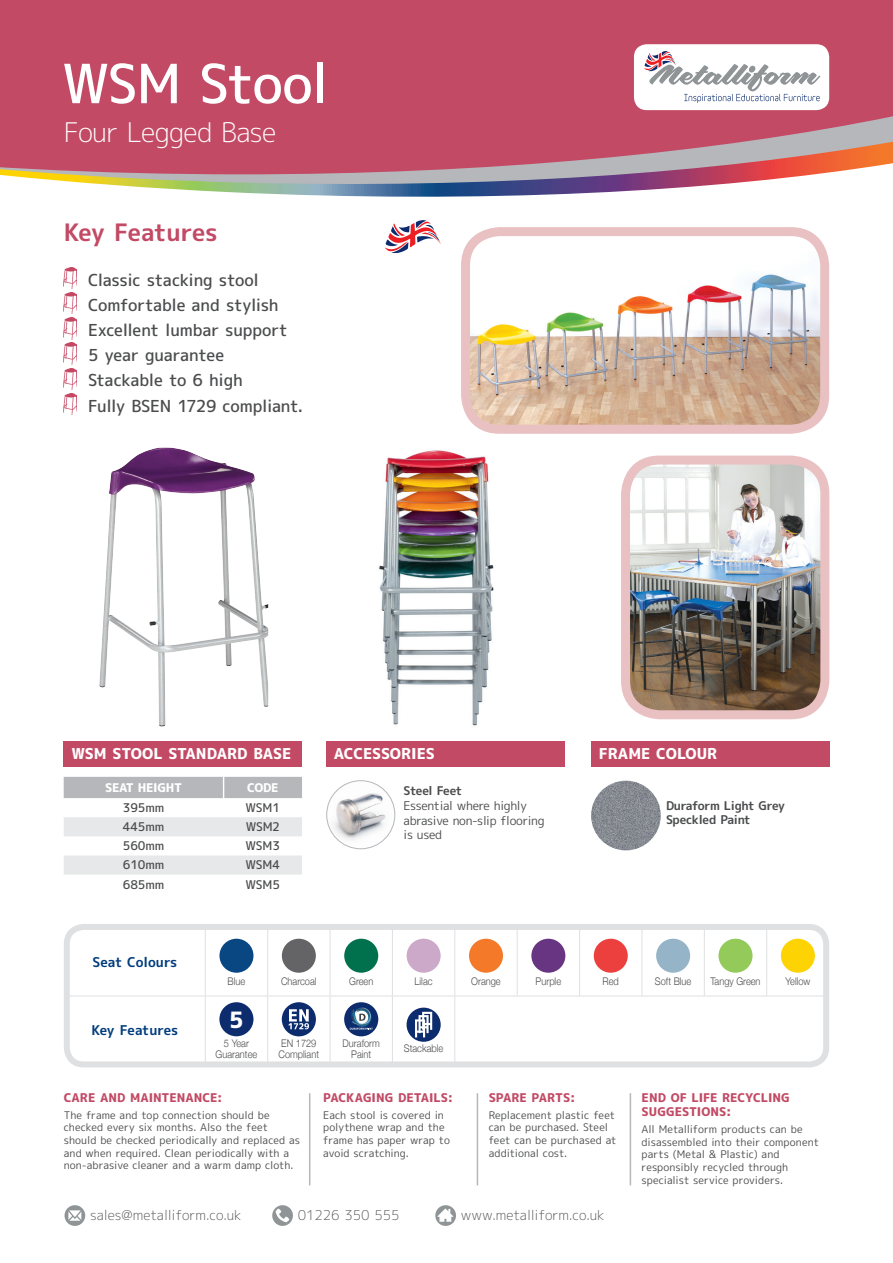
<style>
.page{position:relative;width:893px;height:1263px;background:#fff}
.page>*{position:absolute;margin:0;border:0;box-sizing:border-box;transform-origin:0 0}
.t1{font:54px "mplus 1 c medium";letter-spacing:-.03em;color:#fff}
.t2{font:27px "mplus 1 c light";letter-spacing:-.025em;color:#fff}
.t3{font:24px "mplus 1 c bold";letter-spacing:-.02em;color:#c24a65}
.t4{font:22.5px "mplus 1 c heavy";color:#fff}
.t5{font:16.5px "mplus 1 c medium";letter-spacing:-.02em;color:#4b4c4d}
.t6{font:15px "mplus 1 c heavy";color:#fff}
.t7{font:13.5px "mplus 1 c light";color:#57585a}
.t8{font:13.5px "mplus 1 c bold";color:#013d7d}
.t9{font:13.5px "mplus 1 c bold";letter-spacing:-.02em;color:#013d7d}
.t10{font:12px/14.4px "mplus 1 c heavy";color:#c24a65}
.t11{font:12px/14.4px "mplus 1 c regular";letter-spacing:-.025em;color:#4b4c4d}
.t12{font:12px "mplus 1 c medium";letter-spacing:-.01em;color:#4b4c4d}
.t13{font:12px/14.4px "mplus 1 c bold";letter-spacing:-.025em;color:#4b4c4d}
.t14{font:12px "mplus 1 c heavy";letter-spacing:-.025em;color:#fff}
.t15{font:10.5px/12.6px "mplus 1 c regular";color:#4b4c4d}
.t16{font:300 10.5px/10.8px "Helvetica Neue";color:#4b4c4d;text-align:center;scale:.88 1}
</style>
<div class="page">
<svg style="left:173px;top:189px;width:485px;height:8px"></svg>
<svg style="left:0;top:174px;width:817px;height:15px"></svg>
<svg style="left:0;top:0;width:893px;height:174px;fill:#c24a65"></svg>
<div style="left:634px;top:44px;width:195px;height:66px;background:#fff;border-radius:13px"></div>
<svg style="left:644px;top:51px;width:176px;height:52px"></svg>
<svg style="left:65px;top:1205px;width:20px;height:21px"></svg>
<div style="left:272px;top:1205px;width:21px;height:21px;background:#8f9497;border-radius:50%"></div>
<svg style="left:276px;top:1208px;width:13px;height:14px"></svg>
<svg style="left:435px;top:1205px;width:21px;height:21px"></svg>
<svg style="left:437px;top:1208px;width:16px;height:14px"></svg>
<img style="left:64px;top:267px;width:13px;height:22px">
<img style="left:64px;top:293px;width:13px;height:21px">
<img style="left:64px;top:318px;width:13px;height:21px">
<img style="left:64px;top:343px;width:13px;height:21px">
<img style="left:64px;top:368px;width:13px;height:21px">
<img style="left:64px;top:393px;width:13px;height:22px">
<svg style="left:385px;top:220px;width:56px;height:33px"></svg>
<img style="left:99px;top:448px;width:169px;height:278px">
<img style="left:379px;top:450px;width:115px;height:276px">
<hr style="left:65px;top:996px;width:140px;height:1px;background:#dfe0e2">
<hr style="left:205px;top:996px;width:1px;height:68px;background:#dfe0e2">
<hr style="left:205px;top:928px;width:1px;height:68px;background:#dfe0e2">
<hr style="left:267px;top:996px;width:1px;height:68px;background:#dfe0e2">
<hr style="left:267px;top:928px;width:1px;height:68px;background:#dfe0e2">
<hr style="left:330px;top:928px;width:1px;height:68px;background:#dfe0e2">
<hr style="left:392px;top:928px;width:1px;height:68px;background:#dfe0e2">
<hr style="left:454px;top:928px;width:1px;height:68px;background:#dfe0e2">
<hr style="left:205px;top:996px;width:63px;height:1px;background:#dfe0e2">
<hr style="left:268px;top:996px;width:62px;height:1px;background:#dfe0e2">
<hr style="left:330px;top:996px;width:62px;height:1px;background:#dfe0e2">
<hr style="left:330px;top:996px;width:1px;height:68px;background:#dfe0e2">
<hr style="left:392px;top:996px;width:63px;height:1px;background:#dfe0e2">
<hr style="left:392px;top:996px;width:1px;height:68px;background:#dfe0e2">
<hr style="left:455px;top:996px;width:62px;height:1px;background:#dfe0e2">
<hr style="left:454px;top:996px;width:1px;height:68px;background:#dfe0e2">
<hr style="left:517px;top:996px;width:63px;height:1px;background:#dfe0e2">
<hr style="left:580px;top:996px;width:62px;height:1px;background:#dfe0e2">
<hr style="left:642px;top:996px;width:62px;height:1px;background:#dfe0e2">
<hr style="left:704px;top:996px;width:63px;height:1px;background:#dfe0e2">
<hr style="left:767px;top:996px;width:62px;height:1px;background:#dfe0e2">
<hr style="left:517px;top:928px;width:1px;height:68px;background:#dfe0e2">
<hr style="left:579px;top:928px;width:1px;height:68px;background:#dfe0e2">
<hr style="left:642px;top:928px;width:1px;height:68px;background:#dfe0e2">
<hr style="left:704px;top:928px;width:1px;height:68px;background:#dfe0e2">
<hr style="left:766px;top:928px;width:1px;height:68px;background:#dfe0e2">
<img style="left:219px;top:939px;width:34px;height:34px;border-radius:17px">
<img style="left:282px;top:939px;width:34px;height:34px;border-radius:17px">
<img style="left:344px;top:939px;width:34px;height:34px;border-radius:17px">
<img style="left:407px;top:939px;width:34px;height:34px;border-radius:17px">
<img style="left:469px;top:939px;width:34px;height:34px;border-radius:17px">
<img style="left:531px;top:939px;width:34px;height:34px;border-radius:17px">
<img style="left:594px;top:939px;width:34px;height:34px;border-radius:17px">
<img style="left:656px;top:939px;width:34px;height:34px;border-radius:17px">
<img style="left:718px;top:939px;width:34px;height:34px;border-radius:17px">
<img style="left:781px;top:939px;width:34px;height:34px;border-radius:17px">
<div style="left:219px;top:1002px;width:34px;height:34px;background:#0d2c6e;border-radius:50%"></div>
<div style="left:282px;top:1002px;width:34px;height:34px;background:#0d2c6e;border-radius:50%"></div>
<svg style="left:289px;top:1009px;width:20px;height:20px"></svg>
<div style="left:344px;top:1002px;width:34px;height:34px;background:#0d2c6e;border-radius:50%"></div>
<svg style="left:350px;top:1007px;width:23px;height:23px"></svg>
<div style="left:407px;top:1008px;width:34px;height:34px;background:#0d2c6e;border-radius:50%"></div>
<svg style="left:415px;top:1012px;width:17px;height:25px"></svg>
<svg style="left:64px;top:817px;width:238px;height:58px"></svg>
<div style="left:64px;top:777px;width:238px;height:21px;background:#b6b7bb"></div>
<div style="left:64px;top:741px;width:238px;height:25px;background:#c24a65"></div>
<img style="left:591px;top:781px;width:70px;height:69px;border-radius:35px">
<div style="left:326px;top:741px;width:238px;height:25px;background:#c24a65"></div>
<img style="left:328px;top:782px;width:67px;height:67px">
<div style="left:326px;top:780px;width:69px;height:69px;border:1px solid #b6b7bb;border-radius:50%"></div>
<div style="left:591px;top:741px;width:238px;height:25px;background:#c24a65"></div>
<img style="left:471px;top:237px;width:348px;height:187px">
<div style="left:461px;top:227px;width:368px;height:207px;border:9px solid #e9c1c2;border-radius:34px"></div>
<img style="left:631px;top:466px;width:188px;height:243px">
<div style="left:621px;top:456px;width:208px;height:263px;border:9px solid #e9c1c2;border-radius:34px"></div>
<hr style="left:309px;top:1093px;width:1px;height:92px;background:#b6b7bb">
<hr style="left:477px;top:1093px;width:1px;height:92px;background:#b6b7bb">
<hr style="left:630px;top:1093px;width:1px;height:92px;background:#b6b7bb">
<div style="left:64px;top:924px;width:765px;height:143px;border:6px solid #dfe0e2;border-radius:17px"></div>
<p class="t1" style="left:62px;top:57px;width:269px">WSM Stool</p>
<p class="t2" style="left:64px;top:119px;width:214px">Four Legged Base</p>
<p class="t3" style="left:64px;top:220px;width:155px">Key Features</p>
<p class="t5" style="left:88px;top:272px;width:172px">Classic stacking stool</p>
<p class="t5" style="left:88px;top:297px;width:192px">Comfortable and stylish</p>
<p class="t5" style="left:88px;top:322px;width:201px">Excellent lumbar support</p>
<p class="t5" style="left:88px;top:347px;width:137px">5 year guarantee</p>
<p class="t5" style="left:88px;top:372px;width:156px">Stackable to 6 high</p>
<p class="t5" style="left:88px;top:397px;width:216px">Fully BSEN 1729 compliant.</p>
<p class="t6" style="left:71px;top:746px;width:221px">WSM STOOL STANDARD BASE</p>
<p class="t14" style="left:105px;top:781px;width:78px">SEAT HEIGHT</p>
<p class="t14" style="left:247px;top:781px;width:33px">CODE</p>
<p class="t12" style="left:123px;top:802px;width:43px">395mm</p>
<p class="t12" style="left:246px;top:802px;width:36px">WSM1</p>
<p class="t12" style="left:123px;top:821px;width:43px">445mm</p>
<p class="t12" style="left:246px;top:821px;width:36px">WSM2</p>
<p class="t12" style="left:123px;top:840px;width:43px">560mm</p>
<p class="t12" style="left:246px;top:840px;width:36px">WSM3</p>
<p class="t12" style="left:123px;top:859px;width:43px">610mm</p>
<p class="t12" style="left:246px;top:859px;width:36px">WSM4</p>
<p class="t12" style="left:123px;top:878px;width:43px">685mm</p>
<p class="t12" style="left:246px;top:878px;width:36px">WSM5</p>
<p class="t8" style="left:92px;top:955px;width:86px">Seat Colours</p>
<p class="t6" style="left:334px;top:746px;width:102px">ACCESSORIES</p>
<p class="t6" style="left:599px;top:746px;width:120px">FRAME COLOUR</p>
<p class="t13" style="left:404px;top:784px;width:60px">Steel Feet</p>
<p class="t11" style="left:404px;top:800px;width:142px">Essential where highly abrasive non-slip flooring is used</p>
<p class="t13" style="left:666px;top:799px;width:120px">Duraform Light Grey<br>Speckled Paint</p>
<p class="t9" style="left:92px;top:1023px;width:88px">Key Features</p>
<p class="t16" style="left:228px;top:975px;width:22px">Blue</p>
<p class="t16" style="left:281px;top:975px;width:42px">Charcoal</p>
<p class="t16" style="left:349px;top:975px;width:29px">Green</p>
<p class="t16" style="left:415px;top:975px;width:22px">Lilac</p>
<p class="t16" style="left:471px;top:975px;width:35px">Orange</p>
<p class="t16" style="left:536px;top:975px;width:31px">Purple</p>
<p class="t16" style="left:603px;top:975px;width:20px">Red</p>
<p class="t16" style="left:655px;top:975px;width:43px">Soft Blue</p>
<p class="t16" style="left:710px;top:975px;width:58px">Tangy Green</p>
<p class="t16" style="left:785px;top:975px;width:30px">Yellow</p>
<p class="t4" style="left:229px;top:1008px;width:16px">5</p>
<p class="t16" style="left:216px;top:1037px;width:49px">5 Year<br>Guarantee</p>
<p class="t16" style="left:279px;top:1037px;width:48px;text-align:left">EN 1729<br>Compliant</p>
<p class="t16" style="left:343px;top:1037px;width:44px">Duraform<br>Paint</p>
<p class="t16" style="left:404px;top:1042px;width:46px">Stackable</p>
<p class="t10" style="left:64px;top:1091px;width:160px">CARE AND MAINTENANCE:</p>
<p class="t15" style="left:64px;top:1109px;width:238px">The frame and top connection should be checked every six months. Also the feet should be checked periodically and replaced as and when required. Clean periodically with a non-abrasive cleaner and a warm damp cloth.</p>
<p class="t10" style="left:323px;top:1091px;width:131px">PACKAGING DETAILS:</p>
<p class="t15" style="left:323px;top:1109px;width:128px">Each stool is covered in polythene wrap and the frame has paper wrap to avoid scratching.</p>
<p class="t10" style="left:489px;top:1091px;width:88px">SPARE PARTS:</p>
<p class="t15" style="left:489px;top:1109px;width:129px">Replacement plastic feet can be purchased. Steel feet can be purchased at additional cost.</p>
<p class="t7" style="left:90px;top:1208px;width:153px">sales@metalliform.co.uk</p>
<p class="t7" style="left:298px;top:1208px;width:103px">01226 350 555</p>
<p class="t7" style="left:461px;top:1208px;width:145px">www.metalliform.co.uk</p>
<p class="t10" style="left:642px;top:1091px;width:150px">END OF LIFE RECYCLING<br>SUGGESTIONS:</p>
<p class="t15" style="left:642px;top:1124px;width:179px">All Metalliform products can be disassembled into their component parts (Metal &amp; Plastic) and responsibly recycled through specialist service providers.</p>
</div>
